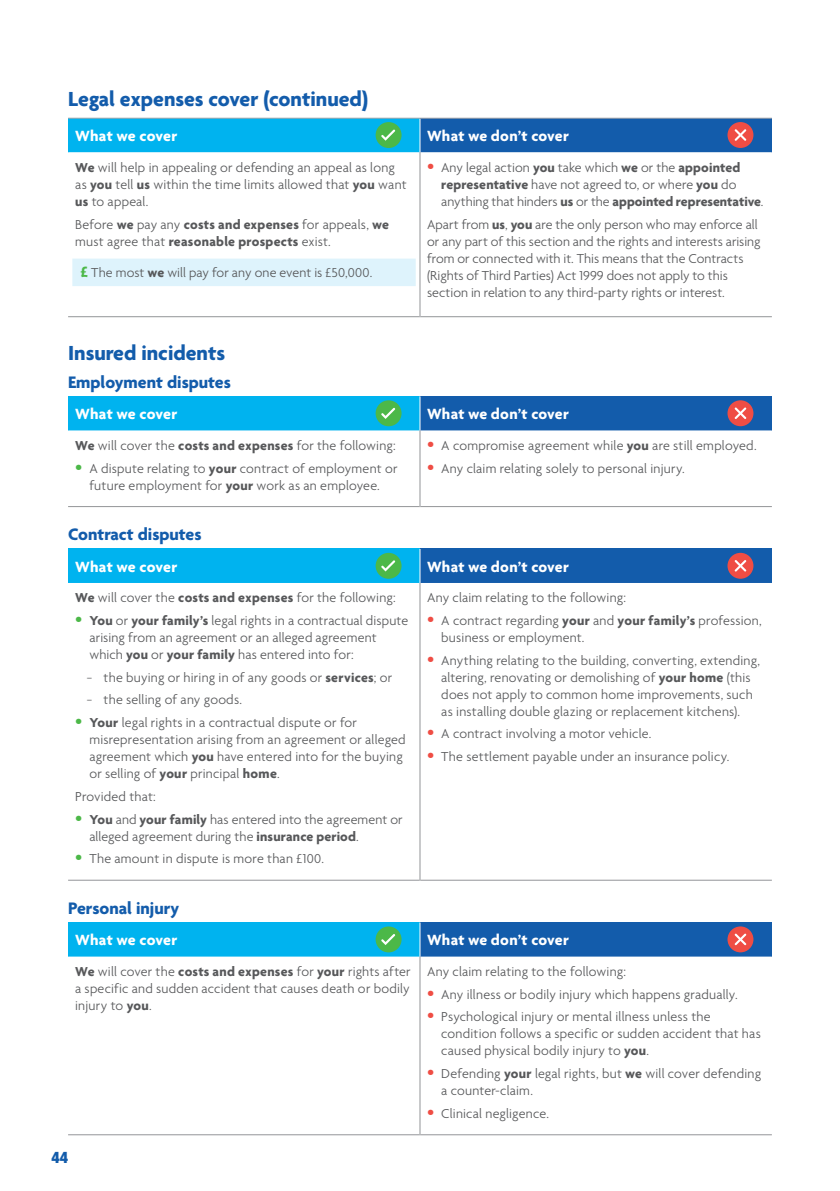
<style>
.page{position:relative;width:840px;height:1191px;background:#fff}
.page>*{position:absolute;margin:0;border:0;box-sizing:border-box;transform-origin:0 0}
.X-Head__1_col{font:700 22px "Agenda";color:#135cab}
.Sub_Header__1_col{font:700 18px "Agenda";color:#135cab}
.Table_-_What_We_Don{font:700 16px "Agenda";letter-spacing:.01em;color:#fff}
.Table_-_What_We_Cove{font:700 16px "Agenda";letter-spacing:.005em;color:#fff}
.t1{font:900 condensed 16px "Helvetica Neue LT Std";color:#135cab}
.Table_-_Body_text_7p{font:300 14px/17px "Agenda";letter-spacing:.01em;color:#57585a}
.T_Cs_Help_text_1_Lin{font:300 14px "Agenda";letter-spacing:.005em;color:#57585a}
.s1{font-weight:700}
.s2{font-weight:700;font-size:16px;color:#4cb848}
.s3{font-size:20.2px;color:#ef4d44}
.s4{font-size:20.2px;color:#4cb848}
</style>
<div class="page">
<div style="left:68px;top:118px;width:352px;height:34px;background:#00b3ef"></div>
<div style="left:420px;top:118px;width:351px;height:34px;background:#135cab"></div>
<svg style="left:68px;top:152px;width:703px;height:164px"></svg>
<hr style="left:68px;top:316px;width:351px;height:1px;background:#939598">
<hr style="left:420px;top:316px;width:351px;height:1px;background:#939598">
<hr style="left:419px;top:119px;width:1px;height:33px;background:#fff">
<hr style="left:419px;top:152px;width:1px;height:165px;background:#939598">
<hr style="left:68px;top:118px;width:352px;height:1px;background:#a8a9ad">
<hr style="left:420px;top:118px;width:351px;height:1px;background:#a8a9ad">
<svg style="left:375px;top:122px;width:26px;height:26px"></svg>
<svg style="left:727px;top:122px;width:26px;height:26px"></svg>
<div style="left:72px;top:259px;width:343px;height:27px;background:#def3fc"></div>
<div style="left:68px;top:396px;width:352px;height:34px;background:#00b3ef"></div>
<div style="left:420px;top:396px;width:351px;height:34px;background:#135cab"></div>
<svg style="left:68px;top:430px;width:703px;height:76px"></svg>
<hr style="left:419px;top:396px;width:1px;height:34px;background:#fff">
<hr style="left:419px;top:430px;width:1px;height:77px;background:#939598">
<hr style="left:68px;top:506px;width:351px;height:1px;background:#939598">
<hr style="left:420px;top:506px;width:351px;height:1px;background:#939598">
<svg style="left:375px;top:400px;width:26px;height:26px"></svg>
<svg style="left:727px;top:400px;width:26px;height:26px"></svg>
<div style="left:68px;top:549px;width:352px;height:34px;background:#00b3ef"></div>
<div style="left:420px;top:549px;width:351px;height:34px;background:#135cab"></div>
<hr style="left:419px;top:549px;width:1px;height:34px;background:#fff">
<hr style="left:419px;top:583px;width:1px;height:297px;background:#939598">
<hr style="left:68px;top:879px;width:351px;height:1px;background:#939598">
<hr style="left:420px;top:879px;width:351px;height:1px;background:#939598">
<svg style="left:375px;top:553px;width:26px;height:26px"></svg>
<svg style="left:727px;top:553px;width:26px;height:26px"></svg>
<div style="left:68px;top:922px;width:352px;height:34px;background:#00b3ef"></div>
<div style="left:420px;top:922px;width:351px;height:34px;background:#135cab"></div>
<svg style="left:68px;top:956px;width:703px;height:178px"></svg>
<hr style="left:419px;top:922px;width:1px;height:34px;background:#fff">
<hr style="left:419px;top:956px;width:1px;height:179px;background:#939598">
<hr style="left:68px;top:1134px;width:351px;height:1px;background:#939598">
<hr style="left:420px;top:1134px;width:351px;height:1px;background:#939598">
<svg style="left:375px;top:926px;width:26px;height:26px"></svg>
<svg style="left:727px;top:926px;width:26px;height:26px"></svg>
<p class="X-Head__1_col" style="left:68px;top:88px;width:301px">Legal expenses cover (continued)</p>
<p class="Table_-_What_We_Cove" style="left:75px;top:127px;width:103px">What we cover</p>
<p class="Table_-_What_We_Don" style="left:427px;top:127px;width:143px">What we don’t cover</p>
<p class="Table_-_Body_text_7p" style="left:75px;top:160px;width:333px"><span class="s1">We</span> will help in appealing or defending an appeal as long as <span class="s1">you</span> tell <span class="s1">us</span> within the time limits allowed that <span class="s1">you</span> want <span class="s1">us</span> to appeal.</p>
<p class="Table_-_Body_text_7p" style="left:75px;top:217px;width:315px">Before <span class="s1">we</span> pay any <span class="s1">costs and expenses</span> for appeals, <span class="s1">we </span>must agree that <span class="s1">reasonable prospects</span> exist.</p>
<p class="T_Cs_Help_text_1_Lin" style="left:81px;top:265px;width:293px"><span class="s2">£</span> The most <span class="s1">we</span> will pay for any one event is £50,000.</p>
<p class="Table_-_Body_text_7p" style="left:441px;top:160px;width:323px;text-indent:-14px"><span class="s3">•</span> Any legal action <span class="s1">you</span> take which <span class="s1">we</span> or the <span class="s1">appointed representative</span> have not agreed to, or where <span class="s1">you</span> do anything that hinders <span class="s1">us</span> or the <span class="s1">appointed representative</span>.</p>
<p class="Table_-_Body_text_7p" style="left:427px;top:217px;width:335px">Apart from <span class="s1">us</span>, <span class="s1">you</span> are the only person who may enforce all or any part of this section and the rights and interests arising from or connected with it. This means that the Contracts (Rights of Third Parties) Act 1999 does not apply to this section in relation to any third-party rights or interest.</p>
<p class="X-Head__1_col" style="left:68px;top:341px;width:158px">Insured incidents</p>
<p class="Sub_Header__1_col" style="left:68px;top:372px;width:164px">Employment disputes</p>
<p class="Table_-_What_We_Cove" style="left:75px;top:405px;width:103px">What we cover</p>
<p class="Table_-_What_We_Don" style="left:427px;top:405px;width:143px">What we don’t cover</p>
<p class="Table_-_Body_text_7p" style="left:75px;top:438px;width:322px"><span class="s1">We</span> will cover the <span class="s1">costs and expenses</span> for the following:</p>
<p class="Table_-_Body_text_7p" style="left:75px;top:460px;width:323px;text-align:center"><span class="s4">•</span> A dispute relating to <span class="s1">your</span> contract of employment or future employment for <span class="s1">your</span> work as an employee.</p>
<p class="Table_-_Body_text_7p" style="left:427px;top:438px;width:331px"><span class="s3">•</span> A compromise agreement while <span class="s1">you</span> are still employed.</p>
<p class="Table_-_Body_text_7p" style="left:427px;top:460px;width:259px"><span class="s3">•</span> Any claim relating solely to personal injury.</p>
<p class="Sub_Header__1_col" style="left:68px;top:525px;width:135px">Contract disputes</p>
<p class="Table_-_What_We_Cove" style="left:75px;top:558px;width:103px">What we cover</p>
<p class="Table_-_What_We_Don" style="left:427px;top:558px;width:143px">What we don’t cover</p>
<p class="Table_-_Body_text_7p" style="left:75px;top:590px;width:322px"><span class="s1">We</span> will cover the <span class="s1">costs and expenses</span> for the following:</p>
<p class="Table_-_Body_text_7p" style="left:89px;top:613px;width:320px;text-indent:-14px"><span class="s4">•</span> <span class="s1">You</span> or <span class="s1">your family’s</span> legal rights in a contractual dispute arising from an agreement or an alleged agreement which <span class="s1">you</span> or <span class="s1">your family</span> has entered into for:</p>
<p class="Table_-_Body_text_7p" style="left:86px;top:669px;width:307px">− the buying or hiring in of any goods or <span class="s1">services</span>; or</p>
<p class="Table_-_Body_text_7p" style="left:86px;top:692px;width:157px">− the selling of any goods.</p>
<p class="Table_-_Body_text_7p" style="left:89px;top:715px;width:317px;text-indent:-14px"><span class="s4">•</span> <span class="s1">Your</span> legal rights in a contractual dispute or for misrepresentation arising from an agreement or alleged agreement which <span class="s1">you</span> have entered into for the buying or selling of <span class="s1">your</span> principal <span class="s1">home</span>.</p>
<p class="Table_-_Body_text_7p" style="left:75px;top:788px;width:82px">Provided that:</p>
<p class="Table_-_Body_text_7p" style="left:89px;top:811px;width:314px;text-indent:-14px"><span class="s4">•</span> <span class="s1">You</span> and <span class="s1">your family</span> has entered into the agreement or alleged agreement during the <span class="s1">insurance period</span>.</p>
<p class="Table_-_Body_text_7p" style="left:75px;top:851px;width:250px"><span class="s4">•</span> The amount in dispute is more than £100.</p>
<p class="Table_-_Body_text_7p" style="left:427px;top:590px;width:200px">Any claim relating to the following:</p>
<p class="Table_-_Body_text_7p" style="left:441px;top:613px;width:322px;text-indent:-14px"><span class="s3">•</span> A contract regarding <span class="s1">your</span> and <span class="s1">your family’s</span> profession, business or employment.</p>
<p class="Table_-_Body_text_7p" style="left:427px;top:652px;width:334px;text-align:center"><span class="s3">•</span> Anything relating to the building, converting, extending, altering, renovating or demolishing of <span class="s1">your home</span> (this does not apply to common home improvements, such<br>as installing double glazing or replacement kitchens).</p>
<p class="Table_-_Body_text_7p" style="left:427px;top:726px;width:226px"><span class="s3">•</span> A contract involving a motor vehicle.</p>
<p class="Table_-_Body_text_7p" style="left:427px;top:749px;width:303px"><span class="s3">•</span> The settlement payable under an insurance policy.</p>
<p class="Sub_Header__1_col" style="left:68px;top:898px;width:112px">Personal injury</p>
<p class="Table_-_What_We_Cove" style="left:75px;top:931px;width:103px">What we cover</p>
<p class="Table_-_What_We_Don" style="left:427px;top:931px;width:143px">What we don’t cover</p>
<p class="Table_-_Body_text_7p" style="left:75px;top:964px;width:337px;text-align:justify"><span class="s1">We</span> will cover the <span class="s1">costs and expenses</span> for <span class="s1">your</span> rights after a specific and sudden accident that causes death or bodily injury to <span class="s1">you</span>.</p>
<p class="Table_-_Body_text_7p" style="left:427px;top:964px;width:200px">Any claim relating to the following:</p>
<p class="Table_-_Body_text_7p" style="left:427px;top:986px;width:312px"><span class="s3">•</span> Any illness or bodily injury which happens gradually.</p>
<p class="Table_-_Body_text_7p" style="left:441px;top:1009px;width:321px;text-indent:-14px"><span class="s3">•</span> Psychological injury or mental illness unless the condition follows a specific or sudden accident that has caused physical bodily injury to <span class="s1">you</span>.</p>
<p class="Table_-_Body_text_7p" style="left:441px;top:1066px;width:321px;text-indent:-14px"><span class="s3">•</span> Defending <span class="s1">your</span> legal rights, but <span class="s1">we</span> will cover defending a counter-claim.</p>
<p class="Table_-_Body_text_7p" style="left:427px;top:1105px;width:123px"><span class="s3">•</span> Clinical negligence.</p>
<p class="t1" style="left:51px;top:1147px;width:18px">44</p>
</div>
